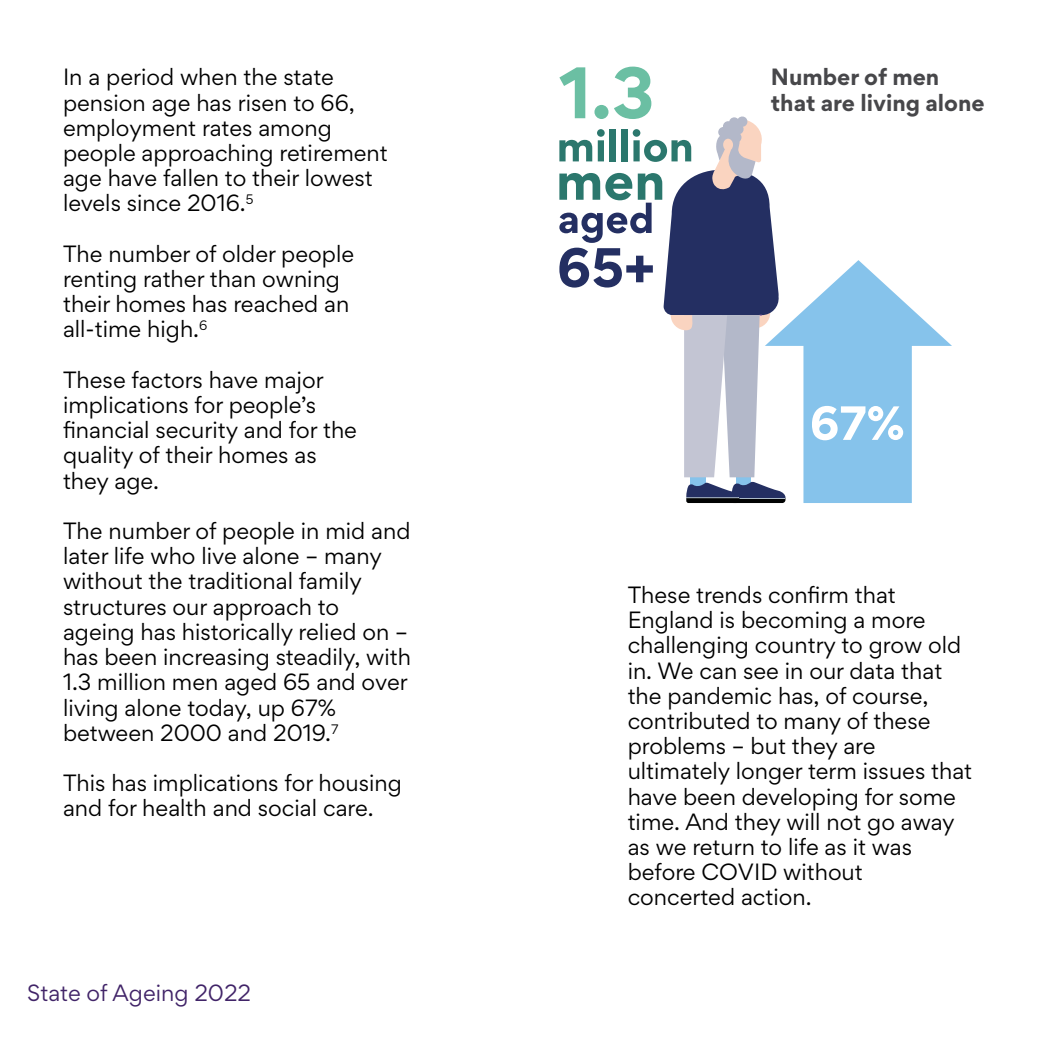
<style>
.page{position:relative;width:1042px;height:1042px;background:#fff}
.page>*{position:absolute;margin:0;border:0;box-sizing:border-box;transform-origin:0 0}
.t1{font:21px/25.2px "Gordita";color:#000}
.t2{font:700 21px/25.2px "Gordita";color:#47474a}
.t3{font:21px "Gordita";color:#412468}
</style>
<div class="page">
<svg style="left:559px;top:67px;width:216px;height:436px"></svg>
<svg style="left:765px;top:260px;width:187px;height:243px;fill:#86c3eb"></svg>
<svg style="left:812px;top:406px;width:91px;height:34px"></svg>
<p class="t1" style="left:63px;top:64px;width:326px">In a period when the state pension age has risen to 66, employment rates among people approaching retirement age have fallen to their lowest levels since 2016.<sup>5</sup></p>
<p class="t1" style="left:63px;top:241px;width:293px">The number of older people renting rather than owning their homes has reached an all-time high.<sup>6</sup></p>
<p class="t1" style="left:63px;top:367px;width:295px">These factors have major implications for people’s financial security and for the quality of their homes as they age.</p>
<p class="t1" style="left:63px;top:518px;width:349px">The number of people in mid and later life who live alone – many without the traditional family structures our approach to ageing has historically relied on – has been increasing steadily, with<br>1.3 million men aged 65 and over living alone today, up 67% between 2000 and 2019.<sup>7</sup></p>
<p class="t1" style="left:63px;top:770px;width:340px">This has implications for housing and for health and social care.</p>
<p class="t3" style="left:27px;top:978px;width:225px">State of Ageing 2022</p>
<p class="t2" style="left:771px;top:64px;width:215px">Number of men that are living alone</p>
<p class="t1" style="left:628px;top:582px;width:346px">These trends confirm that<br>England is becoming a more challenging country to grow old in. We can see in our data that the pandemic has, of course, contributed to many of these problems – but they are ultimately longer term issues that have been developing for some time. And they will not go away as we return to life as it was before COVID without concerted action.</p>
</div>
